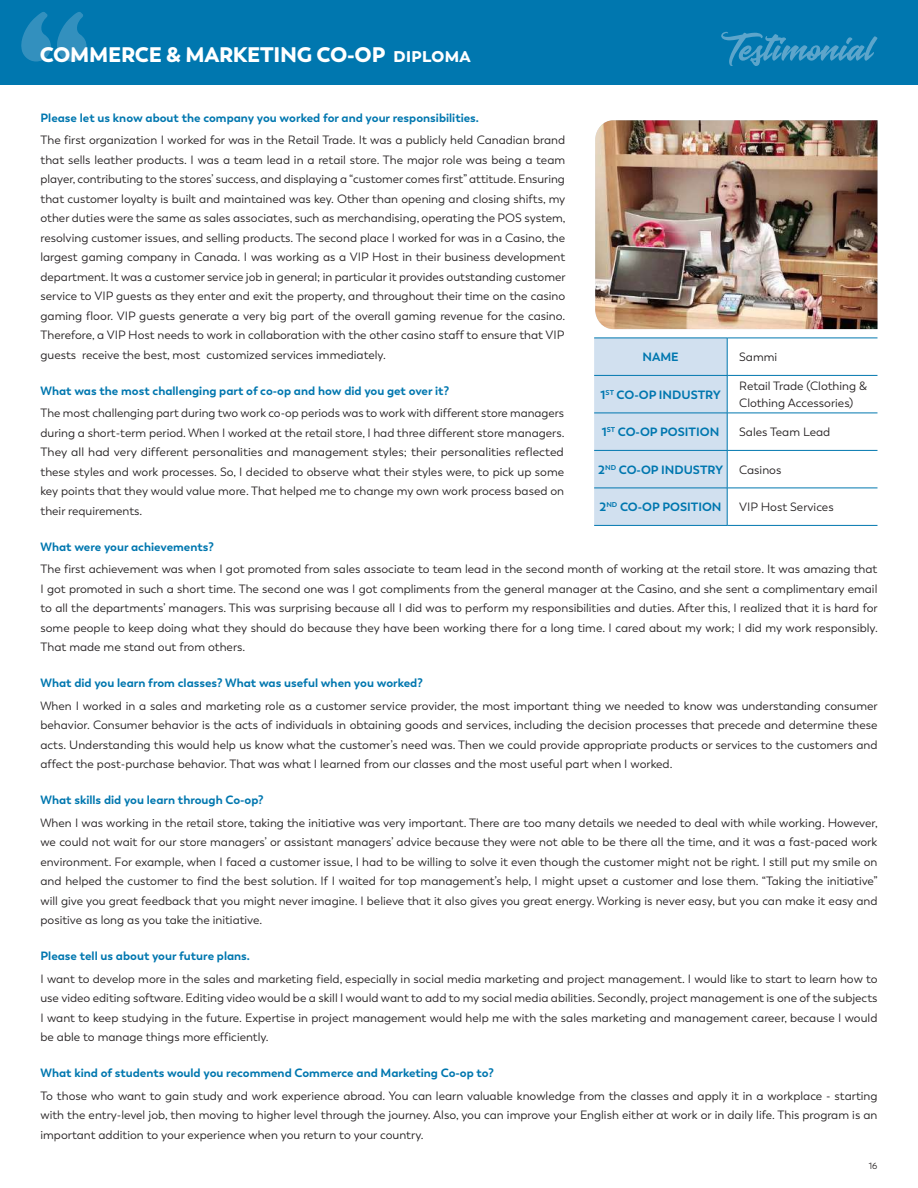
<style>
.page{position:relative;width:918px;height:1188px;background:#fff}
.page>*{position:absolute;margin:0;border:0;box-sizing:border-box;transform-origin:0 0}
.t1{font:900 21px "Boston";letter-spacing:-.01em;color:#fff}
.t2{font:12px/19.5px "Boston";color:#231f20;text-align:justify}
.t3{font:700 12px "Boston";color:#0077af}
.t4{font:9px "Boston";color:#231f20}
.s1{font-weight:700}
</style>
<div class="page">
<div style="left:0;top:0;width:918px;height:85px;background:#0077af"></div>
<svg style="left:721px;top:32px;width:157px;height:34px"></svg>
<img style="left:595px;top:120px;width:283px;height:209px">
<div style="left:594px;top:339px;width:133px;height:186px;background:#d1e0ef"></div>
<hr style="left:594px;top:338px;width:133px;height:1px;background:#0077af">
<hr style="left:727px;top:338px;width:150px;height:1px;background:#0077af">
<hr style="left:594px;top:375px;width:133px;height:1px;background:#0077af">
<hr style="left:727px;top:375px;width:150px;height:1px;background:#0077af">
<hr style="left:594px;top:413px;width:133px;height:1px;background:#0077af">
<hr style="left:727px;top:413px;width:150px;height:1px;background:#0077af">
<hr style="left:594px;top:450px;width:133px;height:1px;background:#0077af">
<hr style="left:727px;top:450px;width:150px;height:1px;background:#0077af">
<hr style="left:594px;top:488px;width:133px;height:1px;background:#0077af">
<hr style="left:727px;top:488px;width:150px;height:1px;background:#0077af">
<hr style="left:594px;top:525px;width:133px;height:1px;background:#0077af">
<hr style="left:727px;top:525px;width:150px;height:1px;background:#0077af">
<hr style="left:727px;top:338px;width:1px;height:37px;background:#0077af">
<hr style="left:727px;top:376px;width:1px;height:37px;background:#0077af">
<hr style="left:727px;top:413px;width:1px;height:37px;background:#0077af">
<hr style="left:727px;top:451px;width:1px;height:37px;background:#0077af">
<hr style="left:727px;top:488px;width:1px;height:37px;background:#0077af">
<svg style="left:21px;top:12px;width:66px;height:50px"></svg>
<h1 class="t1" style="left:40px;top:41px;width:433px">COMMERCE &amp; MARKETING CO-OP <span class="s1">diploma</span></h1>
<p class="t3" style="left:40px;top:110px;width:440px">Please let us know about the company you worked for and your responsibilities.</p>
<p class="t2" style="left:40px;top:131px;width:527px">The first organization I worked for was in the Retail Trade. It was a publicly held Canadian brand that sells leather products. I was a team lead in a retail store. The major role was being a team player, contributing to the stores’ success, and displaying a “customer comes first” attitude. Ensuring that customer loyalty is built and maintained was key. Other than opening and closing shifts, my other duties were the same as sales associates, such as merchandising, operating the POS system, resolving customer issues, and selling products. The second place I worked for was in a Casino, the largest gaming company in Canada. I was working as a VIP Host in their business development department. It was a customer service job in general; in particular it provides outstanding customer service to VIP guests as they enter and exit the property, and throughout their time on the casino gaming floor. VIP guests generate a very big part of the overall gaming revenue for the casino.<br>Therefore, a VIP Host needs to work in collaboration with the other casino staff to ensure that VIP guests receive the best, most customized services immediately.</p>
<p class="t3" style="left:40px;top:383px;width:410px">What was the most challenging part of co-op and how did you get over it?</p>
<p class="t2" style="left:40px;top:404px;width:525px">The most challenging part during two work co-op periods was to work with different store managers during a short-term period. When I worked at the retail store, I had three different store managers.<br>They all had very different personalities and management styles; their personalities reflected these styles and work processes. So, I decided to observe what their styles were, to pick up some key points that they would value more. That helped me to change my own work process based on their requirements.</p>
<p class="t3" style="left:40px;top:539px;width:175px">What were your achievements?</p>
<p class="t2" style="left:40px;top:560px;width:839px">The first achievement was when I got promoted from sales associate to team lead in the second month of working at the retail store. It was amazing that I got promoted in such a short time. The second one was I got compliments from the general manager at the Casino, and she sent a complimentary email to all the departments’ managers. This was surprising because all I did was to perform my responsibilities and duties. After this, I realized that it is hard for some people to keep doing what they should do because they have been working there for a long time. I cared about my work; I did my work responsibly.<br>That made me stand out from others.</p>
<p class="t3" style="left:40px;top:676px;width:384px">What did you learn from classes? What was useful when you worked?</p>
<p class="t2" style="left:40px;top:696px;width:839px">When I worked in a sales and marketing role as a customer service provider, the most important thing we needed to know was understanding consumer behavior. Consumer behavior is the acts of individuals in obtaining goods and services, including the decision processes that precede and determine these acts. Understanding this would help us know what the customer’s need was. Then we could provide appropriate products or services to the customers and affect the post-purchase behavior. That was what I learned from our classes and the most useful part when I worked.</p>
<p class="t3" style="left:40px;top:793px;width:225px">What skills did you learn through Co-op?</p>
<p class="t2" style="left:40px;top:813px;width:839px">When I was working in the retail store, taking the initiative was very important. There are too many details we needed to deal with while working. However, we could not wait for our store managers’ or assistant managers’ advice because they were not able to be there all the time, and it was a fast-paced work environment. For example, when I faced a customer issue, I had to be willing to solve it even though the customer might not be right. I still put my smile on and helped the customer to find the best solution. If I waited for top management’s help, I might upset a customer and lose them. “Taking the initiative” will give you great feedback that you might never imagine. I believe that it also gives you great energy. Working is never easy, but you can make it easy and positive as long as you take the initiative.</p>
<p class="t3" style="left:40px;top:949px;width:211px">Please tell us about your future plans.</p>
<p class="t2" style="left:40px;top:969px;width:839px">I want to develop more in the sales and marketing field, especially in social media marketing and project management. I would like to start to learn how to use video editing software. Editing video would be a skill I would want to add to my social media abilities. Secondly, project management is one of the subjects I want to keep studying in the future. Expertise in project management would help me with the sales marketing and management career, because I would be able to manage things more efficiently.</p>
<p class="t3" style="left:40px;top:1066px;width:455px">What kind of students would you recommend Commerce and Marketing Co-op to?</p>
<p class="t2" style="left:40px;top:1086px;width:839px">To those who want to gain study and work experience abroad. You can learn valuable knowledge from the classes and apply it in a workplace - starting with the entry-level job, then moving to higher level through the journey. Also, you can improve your English either at work or in daily life. This program is an important addition to your experience when you return to your country.</p>
<p class="t3" style="left:642px;top:350px;width:38px">NAME</p>
<p class="t2" style="left:739px;top:347px;width:40px">Sammi</p>
<p class="t3" style="left:601px;top:387px;width:122px">1<sup>ST</sup> CO-OP INDUSTRY</p>
<p class="t2" style="left:739px;top:378px;width:129px;line-height:16.5px">Retail Trade (Clothing &amp;<br>Clothing Accessories)</p>
<p class="t3" style="left:602px;top:425px;width:119px">1<sup>ST</sup> CO-OP POSITION</p>
<p class="t2" style="left:739px;top:422px;width:93px">Sales Team Lead</p>
<p class="t3" style="left:598px;top:462px;width:126px">2<sup>ND</sup> CO-OP INDUSTRY</p>
<p class="t2" style="left:739px;top:460px;width:44px">Casinos</p>
<p class="t3" style="left:600px;top:500px;width:124px">2<sup>ND</sup> CO-OP POSITION</p>
<p class="t2" style="left:739px;top:497px;width:96px">VIP Host Services</p>
<p class="t4" style="left:869px;top:1160px;width:10px">16</p>
</div>
